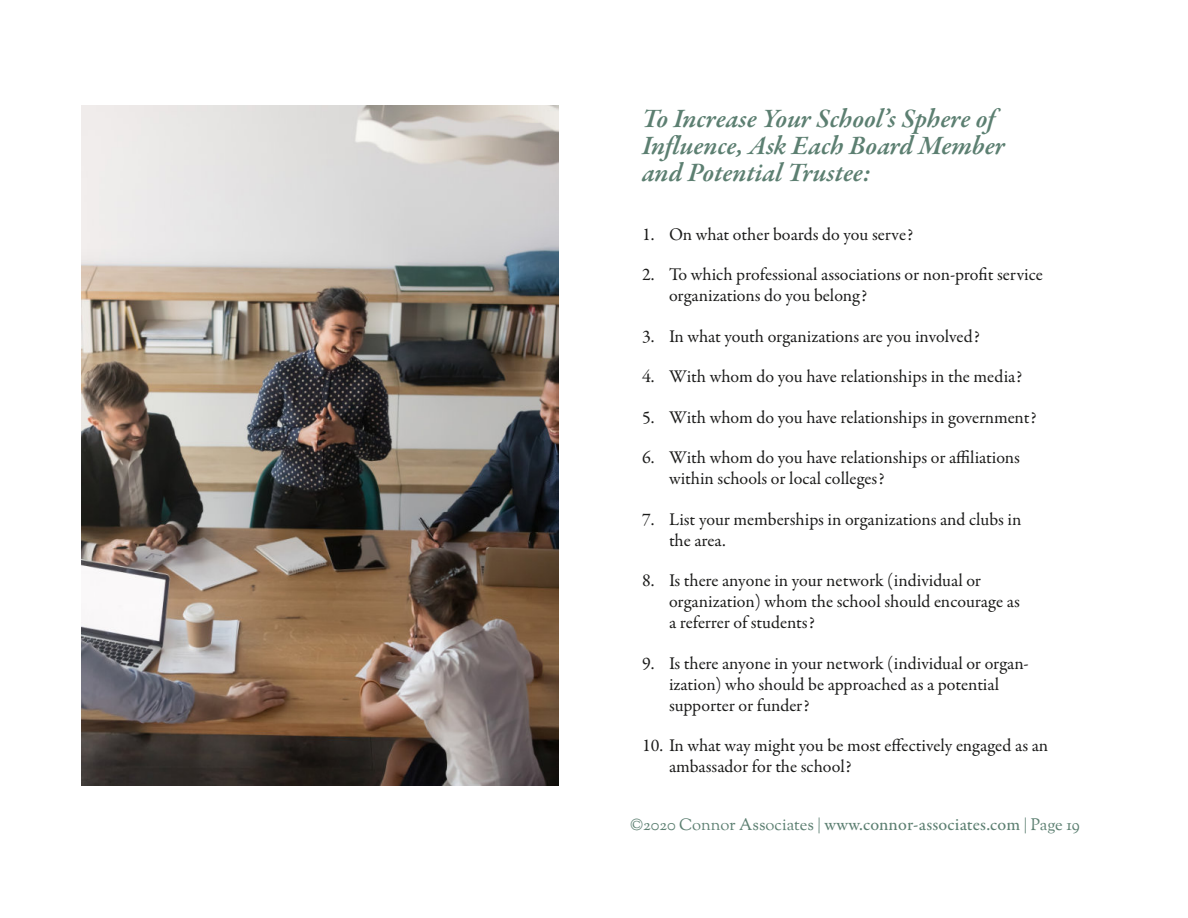
<style>
.page{position:relative;width:1188px;height:918px;background:#fff}
.page>*{position:absolute;margin:0;border:0;box-sizing:border-box;transform-origin:0 0}
.t1{font:italic 600 27px/27px "Garamond Premr Pro";letter-spacing:-.005em;color:#5c7f71}
.t2{font:18px/21px "Garamond Premr Pro";color:#1b1b1a}
.t3{font:16.5px "Goudy St M";color:#5c7f71}
.s1{font-family:"Garamond Premr Pro";font-weight:500;font-size:18px}
</style>
<div class="page">
<img style="left:82px;top:105px;width:476px;height:680px">
<h1 class="t1" style="left:642px;top:107px;width:364px">To Increase Your School’s Sphere of<br>Influence, Ask Each Board Member and Potential Trustee:</h1>
<p class="t2" style="left:642px;top:225px;width:273px">1. On what other boards do you serve?</p>
<p class="t2" style="left:669px;top:266px;width:375px;text-indent:-27px">2. To which professional associations or non-profit service organizations do you belong?</p>
<p class="t2" style="left:642px;top:327px;width:339px">3. In what youth organizations are you involved?</p>
<p class="t2" style="left:642px;top:368px;width:382px">4. With whom do you have relationships in the media?</p>
<p class="t2" style="left:642px;top:408px;width:396px">5. With whom do you have relationships in government?</p>
<p class="t2" style="left:669px;top:449px;width:353px;text-indent:-27px">6. With whom do you have relationships or affiliations within schools or local colleges?</p>
<p class="t2" style="left:669px;top:510px;width:354px;text-indent:-27px">7. List your memberships in organizations and clubs in the area.</p>
<p class="t2" style="left:669px;top:572px;width:352px;text-indent:-27px">8. Is there anyone in your network (individual or organization) whom the school should encourage as a referrer of students?</p>
<p class="t2" style="left:669px;top:654px;width:361px;text-indent:-27px">9. Is there anyone in your network (individual or organ&shy;ization) who should be approached as a potential supporter or funder?</p>
<p class="t2" style="left:669px;top:737px;width:381px;text-indent:-27px">10. In what way might you be most effectively engaged as an ambassador for the school?</p>
<p class="t3" style="left:630px;top:817px;width:451px">©2020 Connor Associates | <span class="s1">www.connor-associates.com</span> | Page 19</p>
</div>
